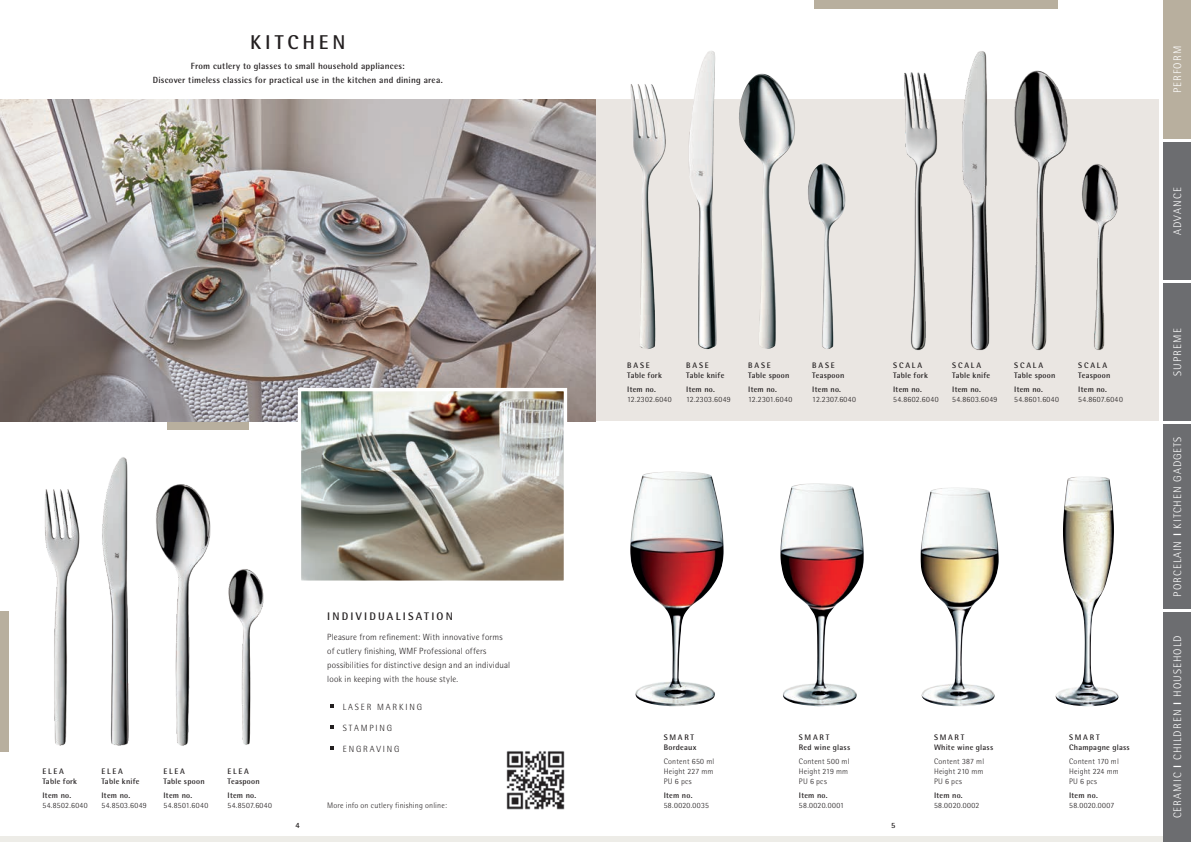
<style>
.page{position:relative;width:1191px;height:842px;background:#fff}
.page>*{position:absolute;margin:0;border:0;box-sizing:border-box;transform-origin:0 0}
.t1{font:500 20px "WMF Rotis";letter-spacing:.195em;color:#231f20}
.t2{font:300 11px "WMF Rotis";letter-spacing:.1em;color:#fff}
.t3{font:500 11px "WMF Rotis";letter-spacing:.2em;color:#231f20}
.t4{font:300 9px/14px "WMF Rotis";letter-spacing:.02em;color:#231f20}
.t5{font:500 9px/14px "WMF Rotis";letter-spacing:.025em;color:#231f20;text-align:center}
.t6{font:300 9px "WMF Rotis";letter-spacing:.2em;color:#231f20}
.t7{font:500 8px/10px "WMF Rotis";letter-spacing:.03em;color:#231f20}
.t8{font:300 8px/10px "WMF Rotis";letter-spacing:.03em;color:#231f20;text-align:justify}
.s1{font-weight:500}
</style>
<div class="page">
<div style="left:0;top:836px;width:1191px;height:6px;background:#edece7"></div>
<div style="left:167px;top:412px;width:81px;height:18px;background:#b8af9e"></div>
<div style="left:595px;top:99px;width:564px;height:322px;background:#eae6e2"></div>
<div style="left:814px;top:0;width:243px;height:9px;background:#b8af9e"></div>
<div style="left:0;top:612px;width:9px;height:140px;background:#b8af9e"></div>
<img style="left:44px;top:489px;width:36px;height:257px">
<img style="left:102px;top:457px;width:27px;height:289px">
<img style="left:228px;top:569px;width:36px;height:176px">
<img style="left:156px;top:484px;width:55px;height:262px">
<img style="left:637px;top:84px;width:13px;height:53px">
<img style="left:694px;top:51px;width:15px;height:52px">
<img style="left:739px;top:74px;width:21px;height:65px">
<img style="left:808px;top:163px;width:15px;height:54px">
<img style="left:904px;top:72px;width:34px;height:279px">
<img style="left:962px;top:51px;width:28px;height:300px">
<img style="left:1082px;top:164px;width:36px;height:186px">
<img style="left:1014px;top:70px;width:54px;height:281px">
<img style="left:780px;top:483px;width:84px;height:223px">
<img style="left:920px;top:487px;width:78px;height:219px">
<img style="left:1055px;top:476px;width:64px;height:230px">
<img style="left:630px;top:471px;width:93px;height:235px">
<img style="left:0;top:99px;width:595px;height:322px">
<img style="left:302px;top:392px;width:261px;height:188px">
<div style="left:298px;top:388px;width:269px;height:196px;border:3px solid #fff"></div>
<div style="left:1162px;top:424px;width:29px;height:184px;background:#6c6d70"></div>
<div style="left:1162px;top:283px;width:29px;height:138px;background:#6c6d70"></div>
<div style="left:1162px;top:143px;width:29px;height:137px;background:#6c6d70"></div>
<div style="left:1162px;top:0;width:29px;height:139px;background:#b8af9e"></div>
<div style="left:1162px;top:612px;width:29px;height:230px;background:#6c6d70"></div>
<img style="left:506px;top:751px;width:59px;height:59px">
<h1 class="t1" style="left:250px;top:30px;width:97px">KITCHEN</h1>
<p class="t5" style="left:153px;top:59px;width:291px">From cutlery to glasses to small household appliances:<br>Discover timeless classics for practical use in the kitchen and dining area.</p>
<p class="t7" style="left:43px;top:766px;width:23px">ELEA</p>
<p class="t7" style="left:102px;top:766px;width:23px">ELEA</p>
<p class="t7" style="left:164px;top:766px;width:23px">ELEA</p>
<p class="t7" style="left:228px;top:766px;width:23px">ELEA</p>
<p class="t7" style="left:43px;top:776px;width:36px">Table fork</p>
<p class="t7" style="left:102px;top:776px;width:40px">Table knife</p>
<p class="t7" style="left:164px;top:776px;width:43px">Table spoon</p>
<p class="t7" style="left:228px;top:776px;width:34px">Teaspoon</p>
<p class="t7" style="left:43px;top:790px;width:30px">Item no.</p>
<p class="t7" style="left:102px;top:790px;width:30px">Item no.</p>
<p class="t7" style="left:164px;top:790px;width:30px">Item no.</p>
<p class="t7" style="left:228px;top:790px;width:30px">Item no.</p>
<p class="t8" style="left:43px;top:800px;width:47px">54.8502.6040</p>
<p class="t8" style="left:102px;top:800px;width:47px">54.8503.6049</p>
<p class="t8" style="left:164px;top:800px;width:46px">54.8501.6040</p>
<p class="t8" style="left:228px;top:800px;width:46px">54.8507.6040</p>
<h2 class="t3" style="left:327px;top:610px;width:127px">INDIVIDUALISATION</h2>
<p class="t4" style="left:327px;top:630px;width:184px">Pleasure from refinement: With innovative forms of cutlery finishing, WMF Professional offers possibilities for distinctive design and an individual look in keeping with the house style.</p>
<p class="t6" style="left:343px;top:702px;width:81px">LASER MARKING</p>
<p class="t6" style="left:343px;top:723px;width:51px">STAMPING</p>
<p class="t6" style="left:343px;top:744px;width:58px">ENGRAVING</p>
<p class="t8" style="left:327px;top:800px;width:121px">More info on cutlery finishing online:</p>
<p class="t7" style="left:627px;top:360px;width:24px">BASE</p>
<p class="t7" style="left:686px;top:360px;width:24px">BASE</p>
<p class="t7" style="left:748px;top:360px;width:24px">BASE</p>
<p class="t7" style="left:812px;top:360px;width:24px">BASE</p>
<p class="t7" style="left:627px;top:370px;width:36px">Table fork</p>
<p class="t7" style="left:686px;top:370px;width:40px">Table knife</p>
<p class="t7" style="left:748px;top:370px;width:43px">Table spoon</p>
<p class="t7" style="left:812px;top:370px;width:34px">Teaspoon</p>
<p class="t7" style="left:627px;top:384px;width:30px">Item no.</p>
<p class="t7" style="left:686px;top:384px;width:30px">Item no.</p>
<p class="t7" style="left:748px;top:384px;width:30px">Item no.</p>
<p class="t7" style="left:812px;top:384px;width:30px">Item no.</p>
<p class="t8" style="left:627px;top:394px;width:46px">12.2302.6040</p>
<p class="t8" style="left:686px;top:394px;width:46px">12.2303.6049</p>
<p class="t8" style="left:748px;top:394px;width:46px">12.2301.6040</p>
<p class="t8" style="left:812px;top:394px;width:45px">12.2307.6040</p>
<p class="t7" style="left:893px;top:360px;width:30px">SCALA</p>
<p class="t7" style="left:952px;top:360px;width:30px">SCALA</p>
<p class="t7" style="left:1014px;top:360px;width:30px">SCALA</p>
<p class="t7" style="left:1078px;top:360px;width:30px">SCALA</p>
<p class="t7" style="left:893px;top:370px;width:36px">Table fork</p>
<p class="t7" style="left:952px;top:370px;width:40px">Table knife</p>
<p class="t7" style="left:1014px;top:370px;width:43px">Table spoon</p>
<p class="t7" style="left:1078px;top:370px;width:34px">Teaspoon</p>
<p class="t7" style="left:893px;top:384px;width:30px">Item no.</p>
<p class="t7" style="left:952px;top:384px;width:30px">Item no.</p>
<p class="t7" style="left:1014px;top:384px;width:30px">Item no.</p>
<p class="t7" style="left:1078px;top:384px;width:30px">Item no.</p>
<p class="t8" style="left:893px;top:394px;width:47px">54.8602.6040</p>
<p class="t8" style="left:952px;top:394px;width:47px">54.8603.6049</p>
<p class="t8" style="left:1014px;top:394px;width:46px">54.8601.6040</p>
<p class="t8" style="left:1078px;top:394px;width:46px">54.8607.6040</p>
<p class="t7" style="left:664px;top:732px;width:34px">SMART<br>Bordeaux</p>
<p class="t8" style="left:664px;top:756px;width:52px">Content 650 ml Height 227 mm PU 6 pcs</p>
<p class="t7" style="left:664px;top:790px;width:30px">Item no.</p>
<p class="t8" style="left:664px;top:800px;width:47px">58.0020.0035</p>
<p class="t7" style="left:799px;top:732px;width:53px">SMART<br>Red wine glass</p>
<p class="t8" style="left:799px;top:756px;width:52px;text-align:left">Content 500 ml<br>Height 219 mm<br>PU 6 pcs</p>
<p class="t7" style="left:799px;top:790px;width:30px">Item no.</p>
<p class="t8" style="left:799px;top:800px;width:47px">58.0020.0001</p>
<p class="t7" style="left:934px;top:732px;width:61px">SMART<br>White wine glass</p>
<p class="t8" style="left:934px;top:756px;width:52px">Content 387 ml Height 210 mm PU 6 pcs</p>
<p class="t7" style="left:934px;top:790px;width:30px">Item no.</p>
<p class="t8" style="left:934px;top:800px;width:47px">58.0020.0002</p>
<p class="t7" style="left:1069px;top:732px;width:62px">SMART<br>Champagne glass</p>
<p class="t8" style="left:1069px;top:756px;width:51px">Content 170 ml Height 224 mm PU 6 pcs</p>
<p class="t7" style="left:1069px;top:790px;width:30px">Item no.</p>
<p class="t8" style="left:1069px;top:800px;width:47px">58.0020.0007</p>
<p class="t7" style="left:295px;top:820px;width:6px">4</p>
<p class="t7" style="left:891px;top:820px;width:6px">5</p>
<h2 class="t2" style="left:1171px;top:93px;width:49px;rotate:-90deg">PERFORM</h2>
<h2 class="t2" style="left:1171px;top:235px;width:49px;rotate:-90deg">ADVANCE</h2>
<h2 class="t2" style="left:1171px;top:376px;width:49px;rotate:-90deg">SUPREME</h2>
<h2 class="t2" style="left:1171px;top:596px;width:162px;rotate:-90deg">PORCELAIN <span class="s1">I</span> KITCHEN GADGETS</h2>
<h2 class="t2" style="left:1171px;top:818px;width:184px;rotate:-90deg">CERAMIC <span class="s1">I</span> CHILDREN <span class="s1">I</span> HOUSEHOLD</h2>
</div>
